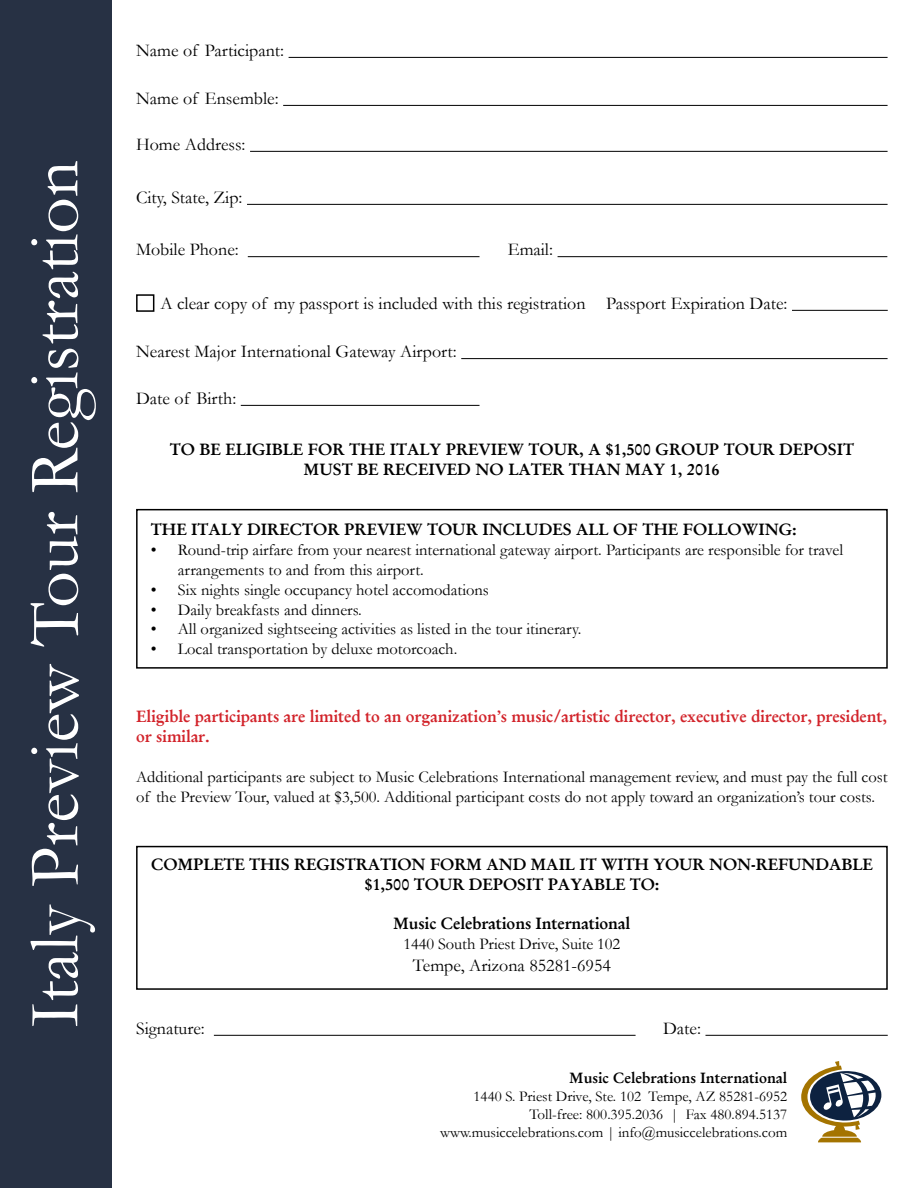
<style>
.page{position:relative;width:918px;height:1188px;background:#fff}
.page>*{position:absolute;margin:0;border:0;box-sizing:border-box;transform-origin:0 0}
.t1{font:72px "Garamond";color:#fff}
.t2{font:18px "Garamond";color:#000}
.t3{font:16.5px/19.8px "Garamond";color:#000}
.t4{font:16.5px/19.8px "Garamond Halbfett";color:#000;text-align:center}
.t5{font:16.5px/19.8px "Garamond Halbfett";letter-spacing:-.005em;color:#d2232a}
.t6{font:15px/18px "Garamond";color:#000;text-align:right}
.t7{font:15px "Garamond Halbfett";color:#000}
</style>
<div class="page">
<div style="left:0;top:0;width:112px;height:1188px;background:#273144"></div>
<svg style="left:801px;top:1061px;width:80px;height:81px"></svg>
<hr style="left:289px;top:57px;width:599px;height:1px;background:#000">
<hr style="left:283px;top:105px;width:605px;height:1px;background:#000">
<hr style="left:250px;top:151px;width:638px;height:1px;background:#000">
<hr style="left:247px;top:204px;width:641px;height:1px;background:#000">
<hr style="left:248px;top:256px;width:232px;height:1px;background:#000">
<hr style="left:792px;top:310px;width:96px;height:1px;background:#000">
<hr style="left:241px;top:405px;width:239px;height:1px;background:#000">
<hr style="left:461px;top:358px;width:427px;height:1px;background:#000">
<hr style="left:214px;top:1035px;width:422px;height:1px;background:#000">
<hr style="left:705px;top:1035px;width:183px;height:1px;background:#000">
<hr style="left:558px;top:256px;width:329px;height:1px;background:#000">
<div style="left:136px;top:509px;width:752px;height:160px;border:2px solid #000"></div>
<div style="left:136px;top:846px;width:752px;height:144px;border:2px solid #000"></div>
<div style="left:136px;top:294px;width:18px;height:18px;border:2px solid #000"></div>
<h1 class="t1" style="left:6px;top:1028px;width:869px;rotate:-90deg">Italy Preview Tour Registration</h1>
<p class="t2" style="left:136px;top:38px;width:150px">Name of Participant:</p>
<p class="t2" style="left:136px;top:86px;width:144px">Name of Ensemble:</p>
<p class="t2" style="left:136px;top:132px;width:111px">Home Address:</p>
<p class="t2" style="left:136px;top:185px;width:108px">City, State, Zip:</p>
<p class="t2" style="left:136px;top:238px;width:104px">Mobile Phone:</p>
<p class="t2" style="left:508px;top:238px;width:47px">Email:</p>
<p class="t2" style="left:160px;top:291px;width:427px">A clear copy of my passport is included with this registration</p>
<p class="t2" style="left:136px;top:340px;width:322px">Nearest Major International Gateway Airport:</p>
<p class="t2" style="left:136px;top:386px;width:102px">Date of Birth:</p>
<p class="t2" style="left:606px;top:291px;width:183px">Passport Expiration Date:</p>
<p class="t4" style="left:170px;top:440px;width:686px">TO BE ELIGIBLE FOR THE ITALY PREVIEW TOUR, A $1,500 GROUP TOUR DEPOSIT<br>MUST BE RECEIVED NO LATER THAN MAY 1, 2016</p>
<p class="t4" style="left:151px;top:520px;width:647px">THE ITALY DIRECTOR PREVIEW TOUR INCLUDES ALL OF THE FOLLOWING:</p>
<p class="t3" style="left:178px;top:540px;width:667px;text-indent:-27px">• Round-trip airfare from your nearest international gateway airport. Participants are responsible for travel arrangements to and from this airport.</p>
<p class="t3" style="left:151px;top:579px;width:340px">• Six nights single occupancy hotel accomodations</p>
<p class="t3" style="left:151px;top:599px;width:212px">• Daily breakfasts and dinners.</p>
<p class="t3" style="left:151px;top:619px;width:432px">• All organized sightseeing activities as listed in the tour itinerary.</p>
<p class="t3" style="left:151px;top:639px;width:308px">• Local transportation by deluxe motorcoach.</p>
<p class="t5" style="left:136px;top:707px;width:752px">Eligible participants are limited to an organization’s music/artistic director, executive director, president, or similar.</p>
<p class="t3" style="left:136px;top:766px;width:753px">Additional participants are subject to Music Celebrations International management review, and must pay the full cost of the Preview Tour, valued at $3,500. Additional participant costs do not apply toward an organization’s tour costs.</p>
<p class="t4" style="left:151px;top:855px;width:723px">COMPLETE THIS REGISTRATION FORM AND MAIL IT WITH YOUR NON-REFUNDABLE $1,500 TOUR DEPOSIT PAYABLE TO:</p>
<p class="t4" style="left:394px;top:914px;width:238px">Music Celebrations International</p>
<p class="t3" style="left:404px;top:934px;width:218px">1440 South Priest Drive, Suite 102</p>
<p class="t2" style="left:413px;top:953px;width:200px">Tempe, Arizona 85281-6954</p>
<p class="t2" style="left:136px;top:1016px;width:70px">Signature:</p>
<p class="t2" style="left:663px;top:1016px;width:39px">Date:</p>
<p class="t7" style="left:570px;top:1069px;width:219px">Music Celebrations International</p>
<p class="t6" style="left:440px;top:1087px;width:349px">1440 S. Priest Drive, Ste. 102 Tempe, AZ 85281-6952<br>Toll-free: 800.395.2036 | Fax 480.894.5137 www.musiccelebrations.com | info@musiccelebrations.com</p>
</div>
